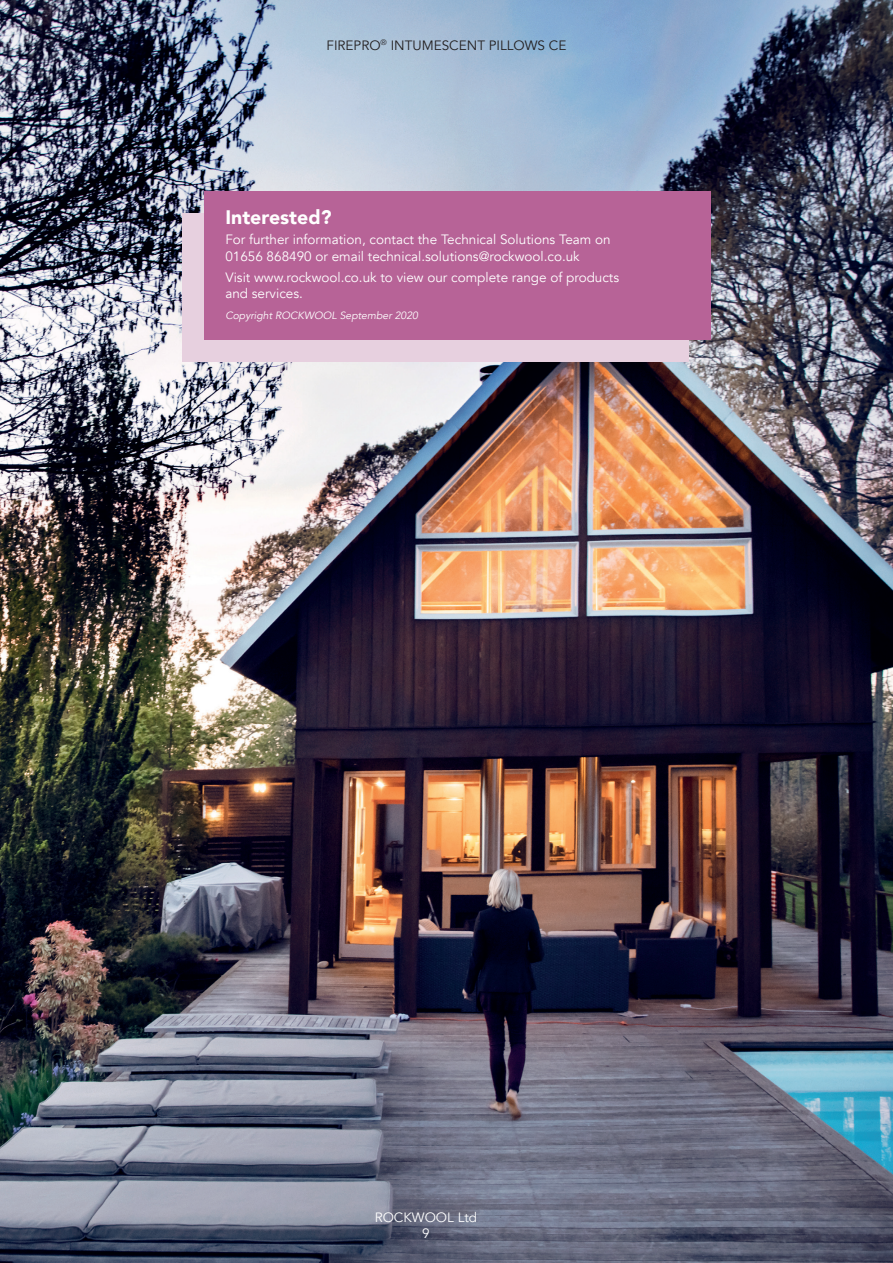
<style>
.page{position:relative;width:893px;height:1263px;background:#fff}
.page>*{position:absolute;margin:0;border:0;box-sizing:border-box;transform-origin:0 0}
.t1{font:900 19.5px "Avenir";color:#fff}
.t2{font:13.5px/16.5px "Avenir";color:#fff}
.t3{font:13.5px "Avenir";color:#231f20}
.t4{font:italic 10.5px "Avenir";color:#fff}
</style>
<div class="page">
<img style="left:0;top:0;width:893px;height:1263px">
<div style="left:183px;top:213px;width:506px;height:148px;background:#e7d0df"></div>
<div style="left:204px;top:191px;width:506px;height:149px;background:#b76397"></div>
<p class="t3" style="left:327px;top:37px;width:241px">FIREPRO<sup>®</sup> INTUMESCENT PILLOWS CE</p>
<h1 class="t1" style="left:225px;top:200px;width:108px">Interested?</h1>
<p class="t2" style="left:225px;top:232px;width:387px">For further information, contact the Technical Solutions Team on<br>01656 868490 or email technical.solutions@rockwool.co.uk</p>
<p class="t2" style="left:225px;top:269px;width:395px">Visit www.rockwool.co.uk to view our complete range of products and services.</p>
<p class="t4" style="left:225px;top:309px;width:194px">Copyright ROCKWOOL September 2020</p>
<p class="t2" style="left:375px;top:1209px;width:104px;text-align:center">ROCKWOOL Ltd<br>9</p>
</div>
